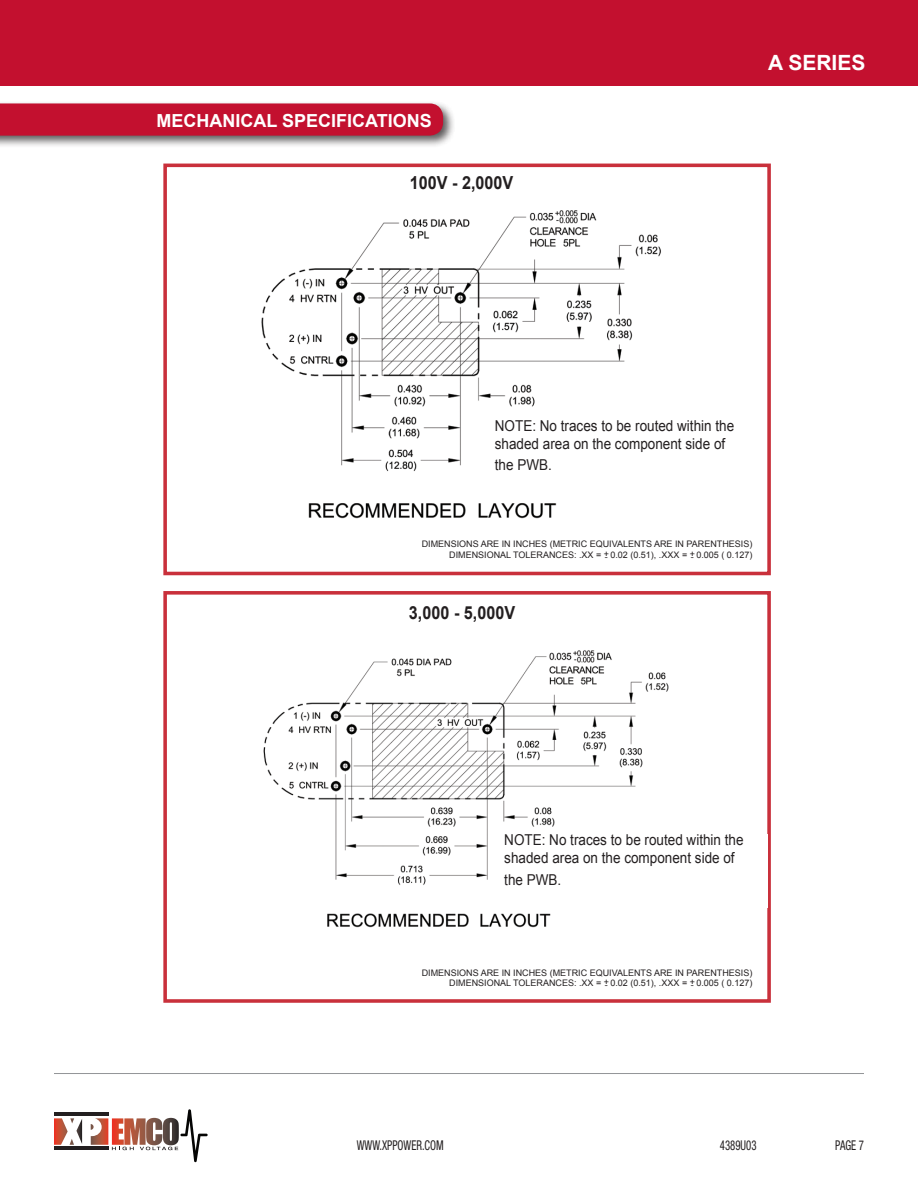
<style>
.page{position:relative;width:918px;height:1188px;background:#fff}
.page>*{position:absolute;margin:0;border:0;box-sizing:border-box;transform-origin:0 0}
.t1{font:700 21px "Arial";color:#fff}
.t2{font:700 18px "Arial";color:#fff}
.t3{font:700 18px "Arial";color:#231f20;scale:.9 1}
.t4{font:15px/18px "Arial";color:#231f20;scale:.9 1}
.t5{font:condensed 13.5px "Helvetica Neue";color:#231f20;scale:.8 1}
.t6{font:9px "Arial";color:#231f20}
</style>
<div class="page">
<hr style="left:54px;top:1073px;width:810px;height:1px;background:#939598">
<svg style="left:82px;top:1119px;width:9px;height:26px"></svg>
<hr style="left:54px;top:1113px;width:54px;height:3px;background:#231f20">
<svg style="left:54px;top:1118px;width:28px;height:27px"></svg>
<svg style="left:91px;top:1109px;width:117px;height:53px"></svg>
<hr style="left:54px;top:1147px;width:54px;height:3px;background:#231f20">
<div style="left:163px;top:164px;width:608px;height:411px;border:4px solid #c9303b"></div>
<div style="left:0;top:0;width:918px;height:86px;background:#c3102f"></div>
<div style="left:163px;top:591px;width:608px;height:412px;border:4px solid #c9303b"></div>
<img style="left:261px;top:210px;width:400px;height:309px">
<img style="left:263px;top:650px;width:405px;height:278px">
<div style="left:477px;top:420px;width:263px;height:73px;background:#fff"></div>
<div style="left:504px;top:834px;width:263px;height:74px;background:#fff"></div>
<div style="left:0;top:100px;width:456px;height:49px;background:#231f20;opacity:.74"></div>
<div style="left:0;top:103px;width:443px;height:33px;background:#c3102f"></div>
<p class="t2" style="left:157px;top:108px;width:277px">MECHANICAL SPECIFICATIONS</p>
<p class="t3" style="left:410px;top:171px;width:117px">100V - 2,000V</p>
<p class="t1" style="left:768px;top:49px;width:99px">A SERIES</p>
<p class="t4" style="left:495px;top:416px;width:267px">NOTE: No traces to be routed within the shaded area on the component side of</p>
<p class="t4" style="left:495px;top:456px;width:65px">the PWB.</p>
<p class="t6" style="left:422px;top:538px;width:332px">DIMENSIONS ARE IN INCHES (METRIC EQUIVALENTS ARE IN PARENTHESIS)</p>
<p class="t6" style="left:449px;top:549px;width:305px">DIMENSIONAL TOLERANCES: .XX = +- 0.02 (0.51), .XXX = +- 0.005 ( 0.127)</p>
<p class="t3" style="left:409px;top:601px;width:120px">3,000 - 5,000V</p>
<p class="t4" style="left:504px;top:831px;width:267px">NOTE: No traces to be routed within the shaded area on the component side of</p>
<p class="t4" style="left:504px;top:871px;width:65px">the PWB.</p>
<p class="t6" style="left:422px;top:966px;width:332px">DIMENSIONS ARE IN INCHES (METRIC EQUIVALENTS ARE IN PARENTHESIS)</p>
<p class="t6" style="left:449px;top:977px;width:305px">DIMENSIONAL TOLERANCES: .XX = +- 0.02 (0.51), .XXX = +- 0.005 ( 0.127)</p>
<h3 class="t5" style="left:357px;top:1138px;width:110px">WWW.XPPOWER.COM</h3>
<h3 class="t5" style="left:720px;top:1138px;width:47px">4389U03</h3>
<h3 class="t5" style="left:835px;top:1138px;width:37px">PAGE 7</h3>
</div>
